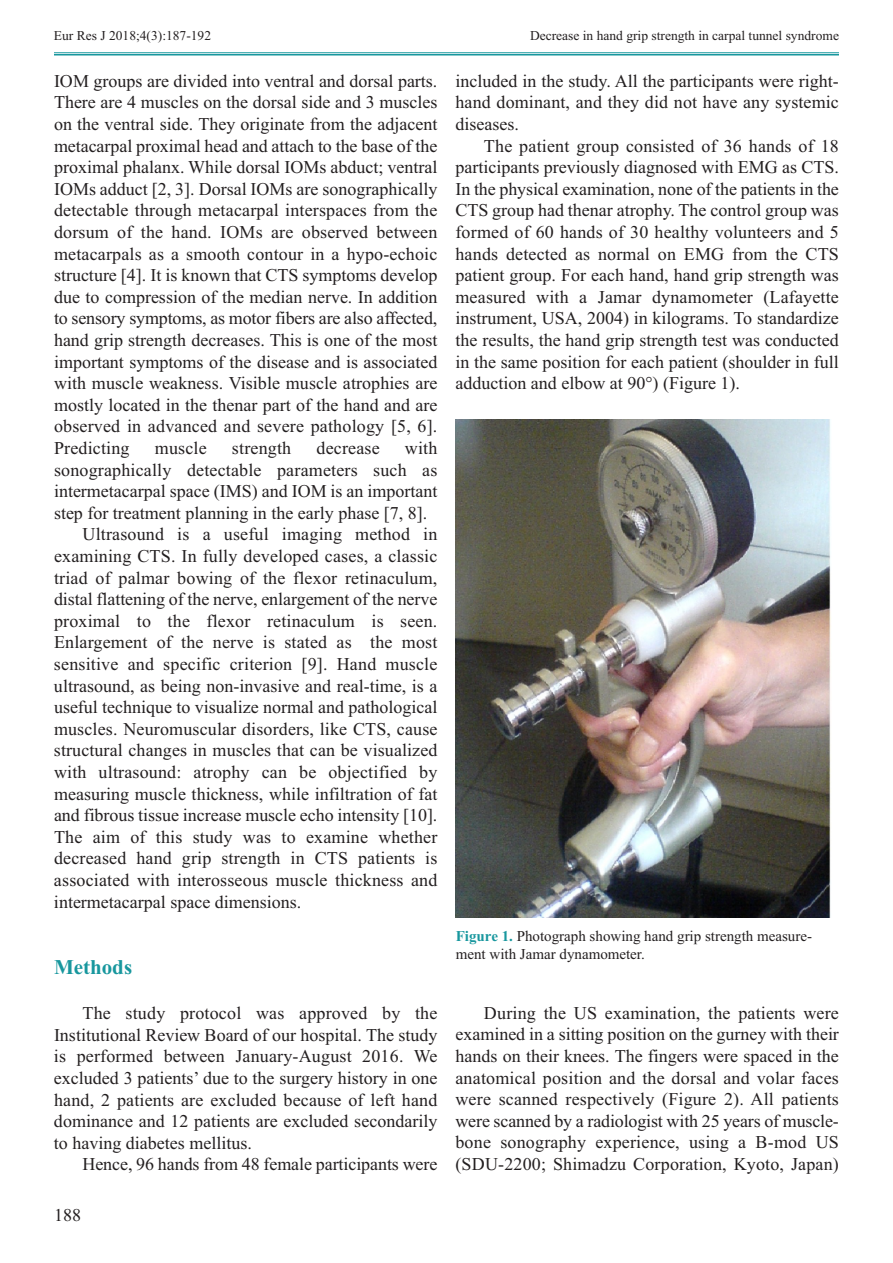
<style>
.page{position:relative;width:893px;height:1263px;background:#fff}
.page>*{position:absolute;margin:0;border:0;box-sizing:border-box;transform-origin:0 0}
.t1{font:700 21px "Times New Roman";color:#18979e}
.t2{font:18px/21.6px "Times New Roman";letter-spacing:.01em;color:#231f20;text-align:justify}
.t3{font:15px/18px "Times New Roman";color:#231f20}
.t4{font:13.5px "Times New Roman";color:#231f20}
.s1{font-weight:700;color:#18979e}
</style>
<div class="page">
<img style="left:455px;top:420px;width:376px;height:497px">
<hr style="left:54px;top:52px;width:785px;height:1px;background:#18979e">
<hr style="left:54px;top:54px;width:785px;height:2px;background:#18979e">
<p class="t4" style="left:54px;top:27px;width:159px">Eur Res J 2018;4(3):187-192</p>
<p class="t4" style="left:530px;top:27px;width:310px">Decrease in hand grip strength in carpal tunnel syndrome</p>
<p class="t2" style="left:54px;top:70px;width:385px">IOM groups are divided into ventral and dorsal parts.<br>There are 4 muscles on the dorsal side and 3 muscles on the ventral side. They originate from the adjacent metacarpal proximal head and attach to the base of the proximal phalanx. While dorsal IOMs abduct; ventral IOMs adduct [2, 3]. Dorsal IOMs are sonographically detectable through metacarpal interspaces from the dorsum of the hand. IOMs are observed between metacarpals as a smooth contour in a hypo-echoic structure [4]. It is known that CTS symptoms develop due to compression of the median nerve. In addition to sensory symptoms, as motor fibers are also affected, hand grip strength decreases. This is one of the most important symptoms of the disease and is associated with muscle weakness. Visible muscle atrophies are mostly located in the thenar part of the hand and are observed in advanced and severe pathology [5, 6].<br>Predicting</p>
<p class="t2" style="left:155px;top:437px;width:53px">muscle</p>
<p class="t2" style="left:232px;top:437px;width:61px">strength</p>
<p class="t2" style="left:316px;top:437px;width:65px">decrease</p>
<p class="t2" style="left:405px;top:437px;width:34px">with</p>
<p class="t2" style="left:54px;top:459px;width:385px">sonographically detectable parameters such as</p>
<p class="t2" style="left:54px;top:480px;width:385px">intermetacarpal space (IMS) and IOM is an important</p>
<p class="t2" style="left:54px;top:502px;width:375px">step for treatment planning in the early phase [7, 8].</p>
<p class="t2" style="left:82px;top:523px;width:356px">Ultrasound is a useful imaging method in</p>
<p class="t2" style="left:54px;top:545px;width:385px">examining CTS. In fully developed cases, a classic</p>
<p class="t2" style="left:54px;top:567px;width:385px">triad of palmar bowing of the flexor retinaculum,</p>
<p class="t2" style="left:54px;top:588px;width:385px">distal flattening of the nerve, enlargement of the nerve</p>
<p class="t2" style="left:54px;top:610px;width:385px">proximal to the flexor retinaculum is seen.</p>
<p class="t2" style="left:54px;top:631px;width:385px">Enlargement of the nerve is stated as the most</p>
<p class="t2" style="left:54px;top:653px;width:385px">sensitive and specific criterion [9]. Hand muscle</p>
<p class="t2" style="left:54px;top:675px;width:385px">ultrasound, as being non-invasive and real-time, is a</p>
<p class="t2" style="left:54px;top:696px;width:385px">useful technique to visualize normal and pathological</p>
<p class="t2" style="left:54px;top:718px;width:385px">muscles. Neuromuscular disorders, like CTS, cause</p>
<p class="t2" style="left:54px;top:739px;width:385px">structural changes in muscles that can be visualized</p>
<p class="t2" style="left:54px;top:761px;width:385px">with ultrasound: atrophy can be objectified by</p>
<p class="t2" style="left:54px;top:783px;width:385px">measuring muscle thickness, while infiltration of fat</p>
<p class="t2" style="left:54px;top:804px;width:385px">and fibrous tissue increase muscle echo intensity [10].</p>
<p class="t2" style="left:54px;top:826px;width:385px">The aim of this study was to examine whether</p>
<p class="t2" style="left:54px;top:847px;width:385px">decreased hand grip strength in CTS patients is</p>
<p class="t2" style="left:54px;top:869px;width:385px">associated with interosseous muscle thickness and</p>
<p class="t2" style="left:54px;top:891px;width:249px">intermetacarpal space dimensions.</p>
<p class="t1" style="left:54px;top:955px;width:80px">Methods</p>
<p class="t2" style="left:54px;top:1002px;width:385px;text-indent:29px">The study protocol was approved by the Institutional Review Board of our hospital. The study is performed between January-August 2016. We excluded 3 patients’ due to the surgery history in one hand, 2 patients are excluded because of left hand dominance and 12 patients are excluded secondarily to having diabetes mellitus.</p>
<p class="t2" style="left:82px;top:1153px;width:356px">Hence, 96 hands from 48 female participants were</p>
<p class="t2" style="left:54px;top:1204px;width:28px">188</p>
<p class="t2" style="left:455px;top:70px;width:385px">included in the study. All the participants were right&shy;hand dominant, and they did not have any systemic diseases.</p>
<p class="t2" style="left:455px;top:135px;width:385px;text-indent:28px">The patient group consisted of 36 hands of 18 participants previously diagnosed with EMG as CTS.<br>In the physical examination, none of the patients in the CTS group had thenar atrophy. The control group was formed of 60 hands of 30 healthy volunteers and 5 hands detected as normal on EMG from the CTS patient group. For each hand, hand grip strength was measured with a Jamar dynamometer (Lafayette instrument, USA, 2004) in kilograms. To standardize the results, the hand grip strength test was conducted in the same position for each patient (shoulder in full adduction and elbow at 90°) (Figure 1).</p>
<p class="t3" style="left:456px;top:927px;width:358px"><span class="s1">Figure 1.</span> Photograph showing hand grip strength measure&shy;ment with Jamar dynamometer.</p>
<p class="t2" style="left:455px;top:1002px;width:385px;text-indent:29px">During the US examination, the patients were examined in a sitting position on the gurney with their hands on their knees. The fingers were spaced in the anatomical position and the dorsal and volar faces were scanned respectively (Figure 2). All patients were scanned by a radiologist with 25 years of muscle&shy;bone sonography experience, using a B-mod US (SDU-2200; Shimadzu Corporation, Kyoto, Japan)</p>
</div>
